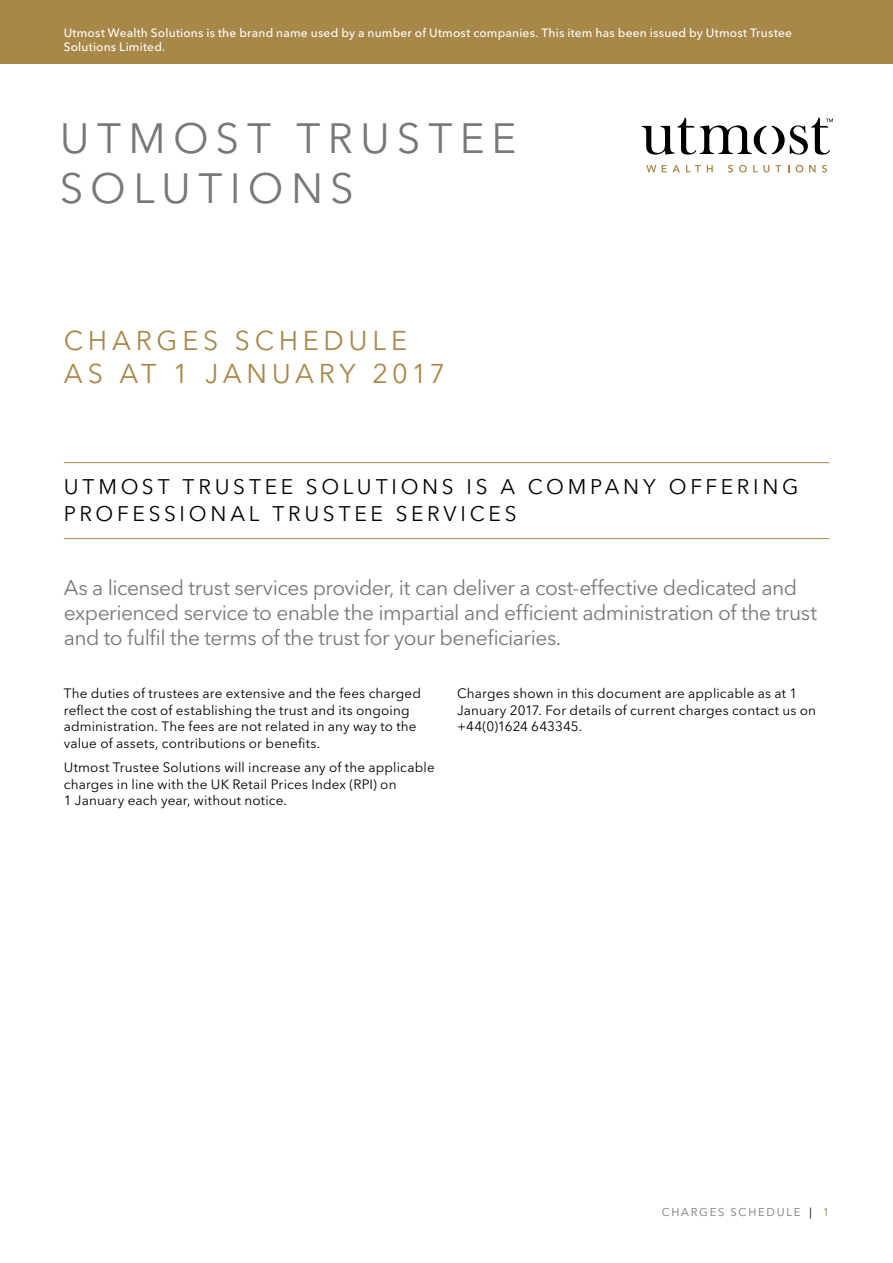
<style>
.page{position:relative;width:893px;height:1263px;background:#fff}
.page>*{position:absolute;margin:0;border:0;box-sizing:border-box;transform-origin:0 0}
.t1{font:42px "Avenir Next LT Pro";letter-spacing:.175em;color:#77787b}
.t2{font:27px "Avenir Next LT Pro";letter-spacing:.165em;color:#a88848}
.t3{font:21px/25.2px "Avenir Next LT Pro";letter-spacing:-.025em;color:#77787b}
.t4{font:21px "Avenir Next LT Pro";letter-spacing:.18em;color:#000}
.t5{font:13.5px/16.5px "Avenir Next LT Pro";letter-spacing:.01em;color:#000}
.t6{font:500 12px/14.4px "Avenir Next LT Pro";letter-spacing:.015em;color:#fff}
.t7{font:11.25px "Avenir Next LT Pro";letter-spacing:.15em;color:#77787b}
.s1{font-family:"Minion Pro";color:#000}
.s2{color:#a88848}
</style>
<div class="page">
<hr style="left:64px;top:462px;width:765px;height:1px;background:#a88848">
<hr style="left:64px;top:538px;width:765px;height:1px;background:#a88848">
<div style="left:0;top:0;width:893px;height:64px;background:#a88848"></div>
<svg style="left:641px;top:117px;width:192px;height:38px"></svg>
<svg style="left:646px;top:165px;width:10px;height:7px"></svg>
<svg style="left:662px;top:165px;width:18px;height:7px"></svg>
<svg style="left:686px;top:165px;width:15px;height:7px"></svg>
<svg style="left:707px;top:165px;width:6px;height:7px"></svg>
<svg style="left:728px;top:165px;width:5px;height:8px"></svg>
<svg style="left:739px;top:165px;width:8px;height:8px"></svg>
<svg style="left:753px;top:165px;width:16px;height:8px"></svg>
<svg style="left:775px;top:165px;width:6px;height:7px"></svg>
<svg style="left:796px;top:165px;width:7px;height:8px"></svg>
<svg style="left:809px;top:165px;width:7px;height:7px"></svg>
<svg style="left:822px;top:165px;width:5px;height:8px"></svg>
<p class="t6" style="left:64px;top:25px;width:730px">Utmost Wealth Solutions is the brand name used by a number of Utmost companies. This item has been issued by Utmost Trustee<br>Solutions Limited.</p>
<h1 class="t1" style="left:60px;top:113px;width:268px">Utmos t Trus</h1>
<h1 class="t1" style="left:428px;top:113px;width:58px">tee</h1>
<h1 class="t1" style="left:60px;top:164px;width:291px">Solu tions</h1>
<h2 class="t2" style="left:64px;top:325px;width:47px">Charges</h2>
<h2 class="t2" style="left:235px;top:325px;width:43px">Schedule</h2>
<h2 class="t2" style="left:64px;top:358px;width:20px">as</h2>
<h2 class="t2" style="left:119px;top:358px;width:174px">at 1 Januar</h2>
<h2 class="t2" style="left:340px;top:358px;width:107px">y 2017</h2>
<h3 class="t4" style="left:64px;top:474px;width:136px">Utmos t Trus</h3>
<h3 class="t4" style="left:249px;top:474px;width:30px">tee</h3>
<h3 class="t4" style="left:306px;top:474px;width:400px">Solu tions is a c ompa ny offer</h3>
<h3 class="t4" style="left:753px;top:474px;width:44px">ing</h3>
<h3 class="t4" style="left:64px;top:501px;width:69px">pr ofess</h3>
<h3 class="t4" style="left:180px;top:501px;width:67px">ional</h3>
<h3 class="t4" style="left:272px;top:501px;width:32px">trus</h3>
<h3 class="t4" style="left:339px;top:501px;width:30px">tee</h3>
<h3 class="t4" style="left:396px;top:501px;width:16px">ser</h3>
<h3 class="t4" style="left:443px;top:501px;width:43px">vices</h3>
<h3 class="t3" style="left:64px;top:574px;width:755px">As a licensed trust services provider, it can deliver a cost-effective dedicated and experienced service to enable the impartial and efficient administration of the trust and to fulfil the terms of the trust for your beneficiaries.</h3>
<p class="t5" style="left:64px;top:685px;width:359px">The duties of trustees are extensive and the fees charged reflect the cost of establishing the trust and its ongoing administration. The fees are not related in any way to the value of assets, contributions or benefits.</p>
<p class="t5" style="left:64px;top:759px;width:372px">Utmost Trustee Solutions will increase any of the applicable charges in line with the UK Retail Prices I ndex (RPI) on<br>1 January each year, without notice.</p>
<p class="t5" style="left:457px;top:685px;width:360px">Charges shown in this document are applicable as at 1<br>January 2017. For details of current charges contact us on +44(0)1624 643345.</p>
<p class="t7" style="left:662px;top:1205px;width:169px">CHARGES SCHEDULE <span class="s1">|</span> <span class="s2">1</span></p>
</div>
